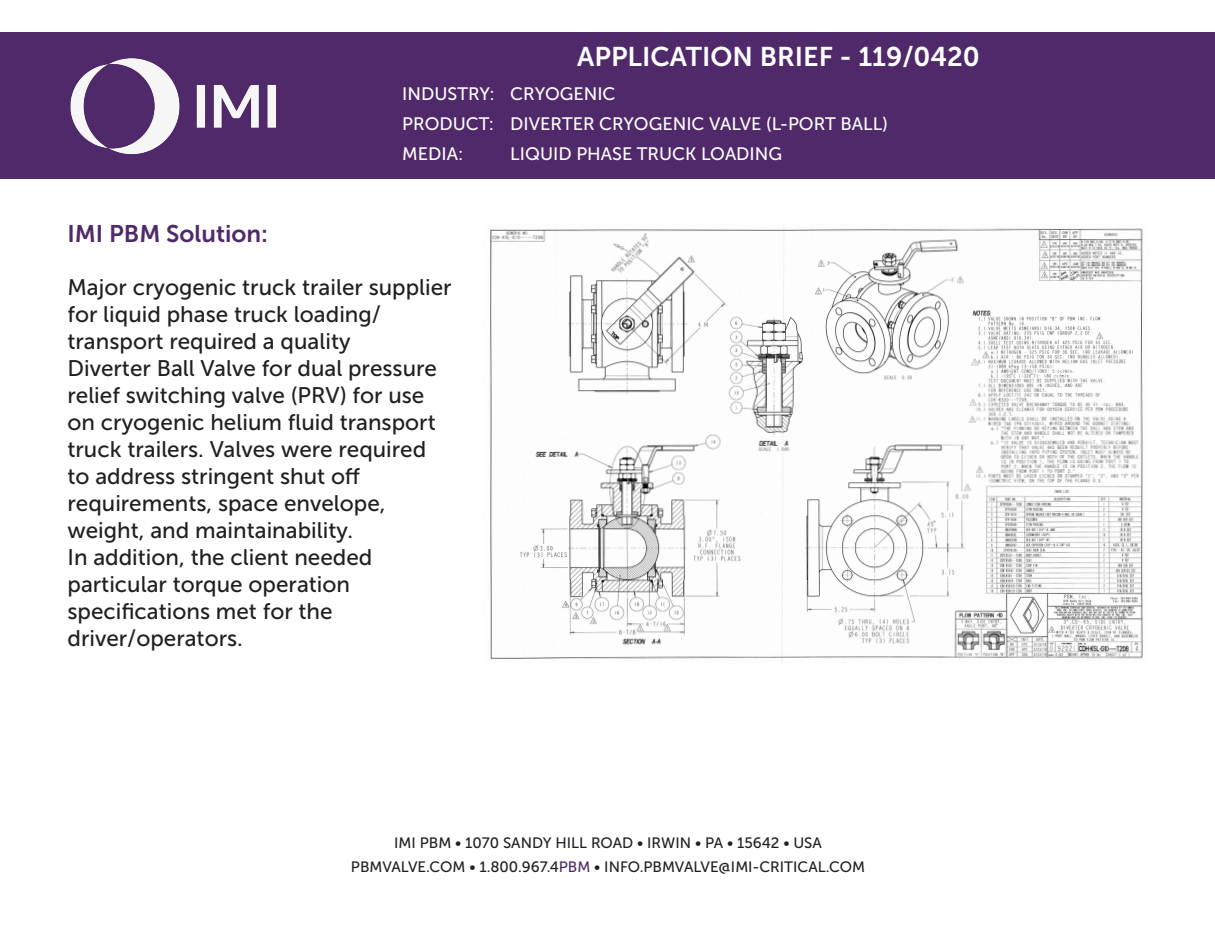
<style>
.page{position:relative;width:1215px;height:945px;background:#fff}
.page>*{position:absolute;margin:0;border:0;box-sizing:border-box;transform-origin:0 0}
.t1{font:27px "Museo Sans 700";color:#fff}
.t2{font:24px "Museo Sans 700";color:#50296a}
.t3{font:22.5px/27px "Museo Sans 500";color:#231f20}
.t4{font:18px "Museo Sans 500";color:#fff}
.t5{font:15px "Museo Sans 500";color:#231f20}
.s1{color:#50296a}
</style>
<div class="page">
<div style="left:1px;top:32px;width:1214px;height:147px;background:#50296a"></div>
<img style="left:489px;top:227px;width:654px;height:436px">
<img style="left:70px;top:58px;width:206px;height:97px">
<p class="t1" style="left:577px;top:41px;width:404px">APPLICATION BRIEF - 119/0420</p>
<p class="t4" style="left:402px;top:84px;width:215px">INDUSTRY: CRYOGENIC</p>
<p class="t4" style="left:402px;top:114px;width:487px">PRODUCT: DIVERTER CRYOGENIC VALVE (L-PORT BALL)</p>
<p class="t4" style="left:402px;top:144px;width:63px">MEDIA:</p>
<p class="t4" style="left:510px;top:144px;width:273px">LIQUID PHASE TRUCK LOADING</p>
<p class="t2" style="left:68px;top:221px;width:202px">IMI PBM Solution:</p>
<p class="t3" style="left:68px;top:273px;width:386px">Major cryogenic truck trailer supplier for liquid phase truck loading/ transport required a quality<br>Diverter Ball Valve for dual pressure relief switching valve (PRV) for use on cryogenic helium fluid transport truck trailers. Valves were required to address stringent shut off requirements, space envelope, weight, and maintainability.<br>In addition, the client needed particular torque operation specifications met for the driver/operators.</p>
<p class="t5" style="left:394px;top:834px;width:429px">IMI PBM • 1070 SANDY HILL ROAD • IRWIN • PA • 15642 • USA</p>
<p class="t5" style="left:351px;top:858px;width:516px">PBMVALVE.COM • 1.800.967.4<span class="s1">PBM</span> • INFO.PBMVALVE@IMI-CRITICAL.COM</p>
</div>
